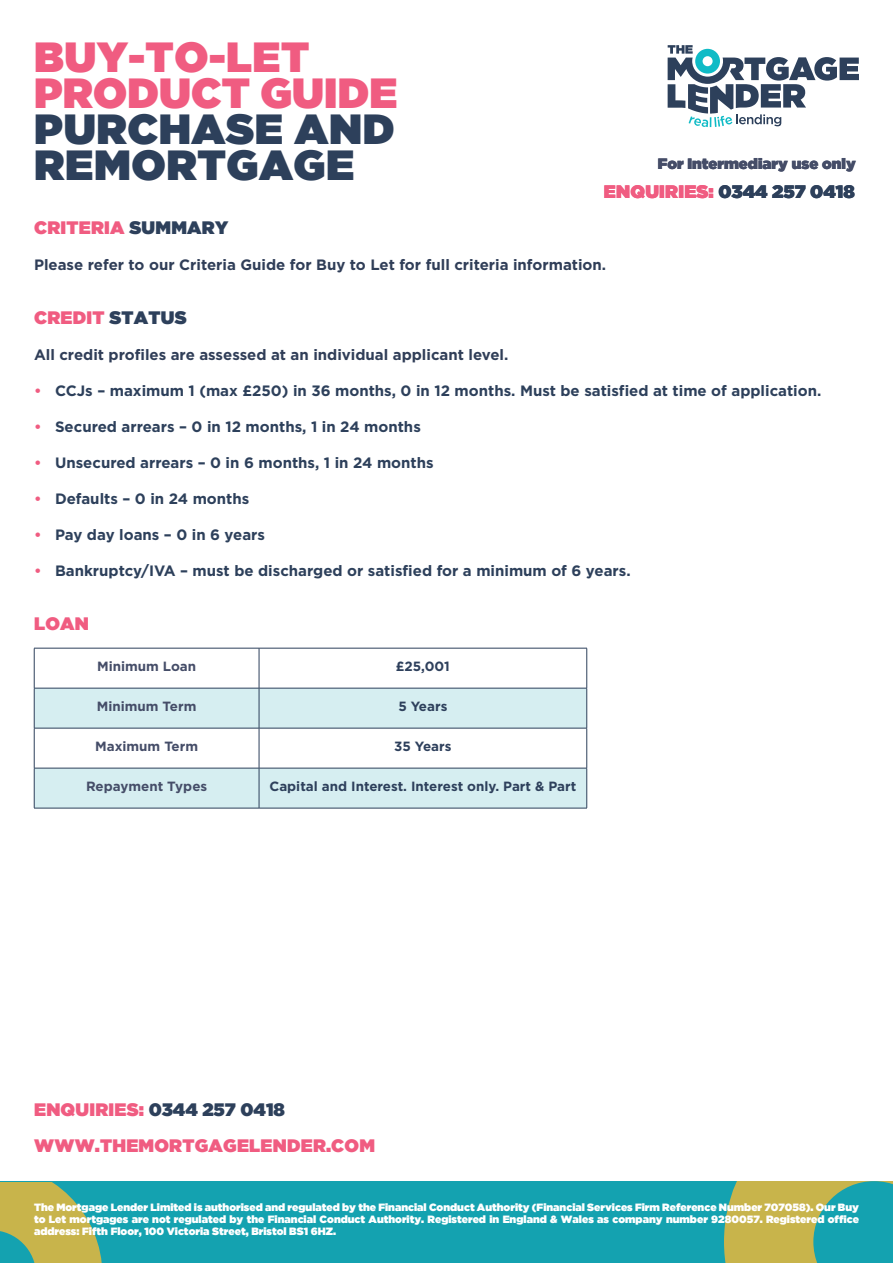
<style>
.page{position:relative;width:893px;height:1263px;background:#fff}
.page>*{position:absolute;margin:0;border:0;box-sizing:border-box;transform-origin:0 0}
.t1{font:42px/36px "Gotham Ultra";letter-spacing:.005em;color:#f05c81}
.t2{font:42px/36px "Gotham Ultra";letter-spacing:.015em;color:#2d405b}
.t3{font:18px "Gotham Ultra";letter-spacing:.015em;color:#f05c81}
.t4{font:18px "Gotham Ultra";letter-spacing:.005em;color:#2d405b}
.t5{font:700 15px "Gotham";color:#2d405b}
.t6{font:700 15px "Gotham";color:#303e58}
.t7{font:15px "Gotham Ultra";color:#454d68}
.t8{font:700 13.35px "Gotham";color:#2e405c}
.t9{font:700 13.35px "Gotham";color:#454d68}
.t10{font:10.5px/12px "Gotham Ultra";color:#fff;text-align:justify}
.s1{color:#f05c81}
.s2{color:#2d405b}
</style>
<div class="page">
<svg style="left:668px;top:45px;width:191px;height:82px"></svg>
<svg style="left:0;top:1182px;width:893px;height:81px;background:#36a59c"></svg>
<svg style="left:35px;top:649px;width:551px;height:39px"></svg>
<svg style="left:35px;top:689px;width:551px;height:119px;fill:#d6eef1"></svg>
<hr style="left:34px;top:688px;width:1px;height:40px;background:#2d405b">
<hr style="left:259px;top:688px;width:1px;height:40px;background:#2d405b">
<hr style="left:586px;top:688px;width:1px;height:40px;background:#2d405b">
<hr style="left:34px;top:648px;width:225px;height:1px;background:#2d405b">
<hr style="left:34px;top:648px;width:1px;height:40px;background:#2d405b">
<hr style="left:34px;top:688px;width:225px;height:1px;background:#2d405b">
<hr style="left:259px;top:648px;width:328px;height:1px;background:#2d405b">
<hr style="left:259px;top:648px;width:1px;height:40px;background:#2d405b">
<hr style="left:586px;top:648px;width:1px;height:40px;background:#2d405b">
<hr style="left:259px;top:688px;width:328px;height:1px;background:#2d405b">
<hr style="left:34px;top:728px;width:1px;height:40px;background:#2d405b">
<hr style="left:259px;top:728px;width:1px;height:40px;background:#2d405b">
<hr style="left:34px;top:728px;width:225px;height:1px;background:#2d405b">
<hr style="left:34px;top:768px;width:225px;height:1px;background:#2d405b">
<hr style="left:586px;top:728px;width:1px;height:40px;background:#2d405b">
<hr style="left:259px;top:728px;width:328px;height:1px;background:#2d405b">
<hr style="left:259px;top:768px;width:328px;height:1px;background:#2d405b">
<hr style="left:34px;top:768px;width:1px;height:40px;background:#2d405b">
<hr style="left:259px;top:768px;width:1px;height:40px;background:#2d405b">
<hr style="left:34px;top:808px;width:225px;height:1px;background:#2d405b">
<hr style="left:586px;top:768px;width:1px;height:40px;background:#2d405b">
<hr style="left:259px;top:808px;width:328px;height:1px;background:#2d405b">
<p class="t1" style="left:34px;top:38px;width:365px">BUY-TO-LET<br>PRODUCT GUIDE</p>
<p class="t2" style="left:34px;top:110px;width:362px">PURCHASE AND<br>REMORTGAGE</p>
<p class="t7" style="left:658px;top:155px;width:200px">For Intermediary use only</p>
<p class="t4" style="left:604px;top:181px;width:252px"><span class="s1">ENQUIRIES:</span> 0344 257 0418</p>
<p class="t3" style="left:34px;top:217px;width:196px">CRITERIA <span class="s2">SUMMARY</span></p>
<p class="t6" style="left:34px;top:256px;width:574px">Please refer to our Criteria Guide for Buy to Let for full criteria information.</p>
<p class="t3" style="left:34px;top:307px;width:154px">CREDIT <span class="s2">STATUS</span></p>
<p class="t6" style="left:34px;top:346px;width:476px">All credit profiles are assessed at an individual applicant level.</p>
<p class="t5" style="left:34px;top:382px;width:789px"><span class="s1">•</span> CCJs – maximum 1 (max £250) in 36 months, 0 in 12 months. Must be satisfied at time of application.</p>
<p class="t5" style="left:34px;top:418px;width:388px"><span class="s1">•</span> Secured arrears – 0 in 12 months, 1 in 24 months</p>
<p class="t5" style="left:34px;top:454px;width:401px"><span class="s1">•</span> Unsecured arrears – 0 in 6 months, 1 in 24 months</p>
<p class="t5" style="left:34px;top:490px;width:217px"><span class="s1">•</span> Defaults – 0 in 24 months</p>
<p class="t5" style="left:34px;top:526px;width:232px"><span class="s1">•</span> Pay day loans – 0 in 6 years</p>
<p class="t5" style="left:34px;top:562px;width:598px"><span class="s1">•</span> Bankruptcy/IVA – must be discharged or satisfied for a minimum of 6 years.</p>
<p class="t3" style="left:34px;top:613px;width:56px">LOAN</p>
<p class="t9" style="left:97px;top:658px;width:101px">Minimum Loan</p>
<p class="t8" style="left:396px;top:658px;width:56px">£25,001</p>
<p class="t9" style="left:97px;top:698px;width:101px">Minimum Term</p>
<p class="t8" style="left:398px;top:698px;width:50px">5 Years</p>
<p class="t9" style="left:95px;top:738px;width:104px">Maximum Term</p>
<p class="t8" style="left:394px;top:738px;width:59px">35 Years</p>
<p class="t9" style="left:86px;top:778px;width:123px">Repayment Types</p>
<p class="t8" style="left:269px;top:778px;width:308px">Capital and Interest. Interest only. Part &amp; Part</p>
<p class="t4" style="left:34px;top:1099px;width:252px"><span class="s1">ENQUIRIES:</span> 0344 257 0418</p>
<p class="t3" style="left:34px;top:1135px;width:342px">WWW.THEMORTGAGELENDER.COM</p>
<p class="t10" style="left:34px;top:1201px;width:826px">The Mortgage Lender Limited is authorised and regulated by the Financial Conduct Authority (Financial Services Firm Reference Number 707058). Our Buy to Let mortgages are not regulated by the Financial Conduct Authority. Registered in England &amp; Wales as company number 9280057. Registered office address: Fifth Floor, 100 Victoria Street, Bristol BS1 6HZ.</p>
</div>
